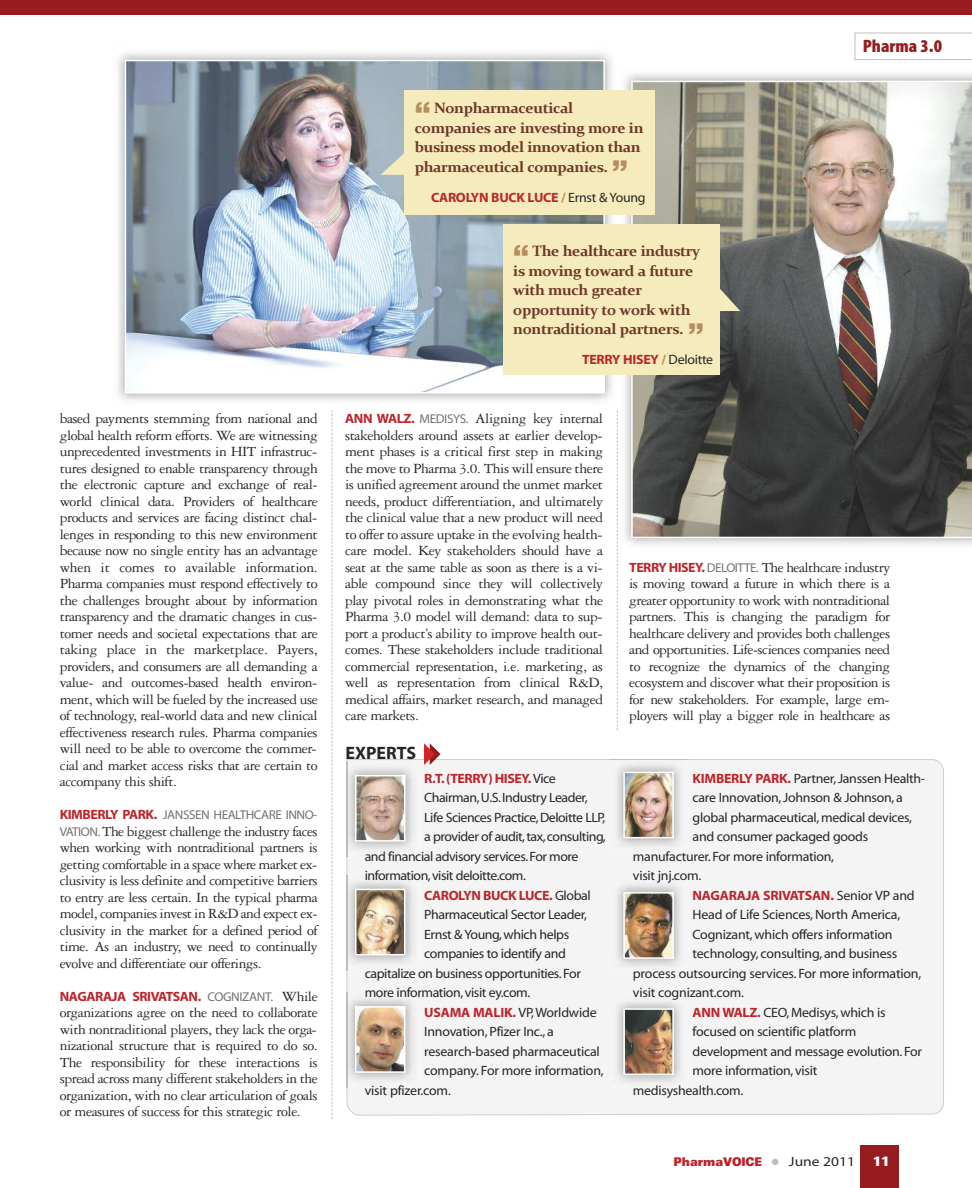
<style>
.page{position:relative;width:972px;height:1188px;background:#fff}
.page>*{position:absolute;margin:0;border:0;box-sizing:border-box;transform-origin:0 0}
.t1{font:18px "Myriad MM 830 wt 300 wd";color:#961c20;scale:1.05 1}
.t2{font:18px "Myriad MM 700 wt 600 wd";color:#272627}
.t3{font:15px/16.5px "Garamond Three";letter-spacing:-.03em;color:#272627;text-align:justify}
.t4{font:700 15px/19.5px "Constantia";letter-spacing:-.025em;color:#6e3828}
.t5{font:13.5px "Myriad MM 400 wt 600 wd";letter-spacing:-.02em;color:#272627}
.t6{font:13.5px "Myriad MM 700 wt 600 wd";letter-spacing:-.03em;color:#bb262c}
.t7{font:700 condensed 13.5px "Univers";color:#fff;scale:1.4 1}
.t8{font:12.75px "Myriad MM 400 wt 600 wd";letter-spacing:-.035em;color:#737272}
.t9{font:900 expanded 12px "Univers";letter-spacing:-.01em;color:#bb262c;scale:.75 1}
.s1{font-family:"Myriad MM 700 wt 600 wd";font-size:13.5px;color:#bb262c}
.s2{font-family:"Myriad MM 400 wt 600 wd";font-size:12.75px;color:#737272}
.s3{font-family:"Garamond Three";font-size:15px;color:#272627}
.s4{font-family:"Helvetica";font-weight:900;font-size:30px;color:#b48e60}
.s5{color:#b48e60}
.s6{font-family:"Myriad MM 400 wt 600 wd";color:#272627}
.s7{font-family:"Myriad MM 700 wt 600 wd";color:#bb262c}
.s8{color:#bebebe}
.s9{font-family:"Myriad MM 400 wt 600 wd";font-weight:400;font-stretch:normal;font-size:13.5px;color:#272627}
</style>
<div class="page">
<div style="left:860px;top:1145px;width:39px;height:43px;background:#961c20"></div>
<img style="left:128px;top:63px;width:474px;height:328px">
<div style="left:125px;top:60px;width:480px;height:334px;border:2px solid #fff"></div>
<svg style="left:855px;top:33px;width:117px;height:27px"></svg>
<svg style="left:617px;top:411px;width:1px;height:319px"></svg>
<svg style="left:332px;top:410px;width:1px;height:709px"></svg>
<div style="left:347px;top:759px;width:597px;height:357px;background:#f4f4f4"></div>
<svg style="left:424px;top:743px;width:17px;height:22px"></svg>
<div style="left:0;top:0;width:972px;height:15px;background:#961c20"></div>
<img style="left:346px;top:762px;width:74px;height:94px">
<img style="left:347px;top:762px;width:1px;height:94px">
<img style="left:358px;top:778px;width:44px;height:61px">
<div style="left:355px;top:775px;width:50px;height:67px;border:2px solid #fff"></div>
<img style="left:346px;top:876px;width:74px;height:94px">
<img style="left:347px;top:876px;width:1px;height:94px">
<img style="left:358px;top:892px;width:44px;height:60px">
<div style="left:355px;top:889px;width:50px;height:66px;border:2px solid #fff"></div>
<img style="left:346px;top:993px;width:74px;height:94px">
<img style="left:347px;top:993px;width:1px;height:94px">
<img style="left:358px;top:1009px;width:44px;height:61px">
<div style="left:355px;top:1006px;width:50px;height:67px;border:2px solid #fff"></div>
<img style="left:610px;top:759px;width:78px;height:94px">
<img style="left:626px;top:775px;width:45px;height:60px">
<div style="left:623px;top:772px;width:51px;height:66px;border:2px solid #fff"></div>
<img style="left:610px;top:879px;width:78px;height:94px">
<img style="left:626px;top:895px;width:45px;height:61px">
<div style="left:623px;top:892px;width:51px;height:67px;border:2px solid #fff"></div>
<img style="left:610px;top:995px;width:78px;height:95px">
<img style="left:626px;top:1011px;width:45px;height:61px">
<div style="left:623px;top:1008px;width:51px;height:67px;border:2px solid #fff"></div>
<svg style="left:631px;top:81px;width:341px;height:457px;background:#7a7771"></svg>
<div style="left:503px;top:225px;width:217px;height:150px;background:#f6ebbd"></div>
<svg style="left:720px;top:279px;width:20px;height:32px"></svg>
<div style="left:404px;top:90px;width:251px;height:125px;background:#f6ebbd"></div>
<svg style="left:381px;top:145px;width:23px;height:30px"></svg>
<p class="t3" style="left:60px;top:412px;width:260px">based payments stemming from national and global health reform efforts. We are witnessing unprecedented investments in HIT infrastruc&shy;tures designed to enable transparency through the electronic capture and exchange of real&shy;world clinical data. Providers of healthcare products and services are facing distinct chal&shy;lenges in responding to this new environment because now no single entity has an advantage when it comes to available information.<br>Pharma companies must respond effectively to the challenges brought about by information transparency and the dramatic changes in cus&shy;tomer needs and societal expectations that are taking place in the marketplace. Payers, providers, and consumers are all demanding a value- and outcomes-based health environ&shy;ment, which will be fueled by the increased use of technology, real-world data and new clinical effectiveness research rules. Pharma companies will need to be able to overcome the commer&shy;cial and market access risks that are certain to accompany this shift.</p>
<p class="t8" style="left:60px;top:810px;width:259px"><span class="s1">KIMBERLY PARK.</span> JANSSEN HEALTHCARE INNO-</p>
<p class="t3" style="left:60px;top:824px;width:260px"><span class="s2">VATION.</span> The biggest challenge the industry faces when working with nontraditional partners is getting comfortable in a space where market ex&shy;clusivity is less definite and competitive barriers to entry are less certain. In the typical pharma model, companies invest in R&amp;D and expect ex&shy;clusivity in the market for a defined period of time. As an industry, we need to continually evolve and differentiate our offerings.</p>
<p class="t6" style="left:60px;top:991px;width:260px">NAGARAJA SRIVATSAN. <span class="s2">COGNIZANT.</span> <span class="s3">While</span></p>
<p class="t3" style="left:60px;top:1006px;width:260px">organizations agree on the need to collaborate with nontraditional players, they lack the orga&shy;nizational structure that is required to do so.<br>The responsibility for these interactions is spread across many different stakeholders in the organization, with no clear articulation of goals or measures of success for this strategic role.</p>
<p class="t4" style="left:415px;top:98px;width:230px"><span class="s4">“</span> Nonpharmaceutical companies are investing more in business model innovation than pharmaceutical companies. <span class="s4">”</span></p>
<p class="t6" style="left:431px;top:192px;width:216px">CAROLYN BUCK LUCE <span class="s5">/</span> <span class="s6">Ernst &amp; Young</span></p>
<p class="t4" style="left:513px;top:241px;width:192px"><span class="s4">“</span> The healthcare industry is moving toward a future with much greater opportunity to work with nontraditional partners. <span class="s4">”</span></p>
<p class="t6" style="left:582px;top:355px;width:133px">TERRY HISEY <span class="s5">/</span> <span class="s6">Deloitte</span></p>
<p class="t1" style="left:863px;top:40px;width:77px">Pharma 3.0</p>
<p class="t3" style="left:345px;top:412px;width:260px"><span class="s1">ANN WALZ.</span> <span class="s2">MEDISYS.</span> Aligning key internal stakeholders around assets at earlier develop&shy;ment phases is a critical first step in making the move to Pharma 3.0. This will ensure there is unified agreement around the unmet market needs, product differentiation, and ultimately the clinical value that a new product will need to offer to assure uptake in the evolving health&shy;care model. Key stakeholders should have a seat at the same table as soon as there is a vi&shy;able compound since they will collectively play pivotal roles in demonstrating what the Pharma 3.0 model will demand: data to sup&shy;port a product’s ability to improve health out&shy;comes. These stakeholders include traditional commercial representation, i.e. marketing, as well as representation from clinical R&amp;D, medical affairs, market research, and managed care markets.</p>
<p class="t2" style="left:345px;top:746px;width:72px">EXPERTS</p>
<p class="t6" style="left:424px;top:773px;width:133px">R.T.(TERRY) HISEY. <span class="s6">Vice</span></p>
<p class="t5" style="left:424px;top:793px;width:165px">Chairman,U.S.Industry Leader,</p>
<p class="t5" style="left:424px;top:812px;width:183px">Life Sciences Practice,Deloitte LLP,</p>
<p class="t5" style="left:424px;top:832px;width:183px">a provider of audit,tax,consulting,</p>
<p class="t5" style="left:365px;top:851px;width:215px">and financial advisory services.For more</p>
<p class="t5" style="left:365px;top:871px;width:163px">information,visit deloitte.com.</p>
<p class="t6" style="left:424px;top:890px;width:168px">CAROLYN BUCK LUCE. <span class="s6">Global</span></p>
<p class="t5" style="left:424px;top:910px;width:164px">Pharmaceutical Sector Leader,</p>
<p class="t5" style="left:424px;top:929px;width:146px">Ernst &amp; Young,which helps</p>
<p class="t5" style="left:424px;top:949px;width:143px">companies to identify and</p>
<p class="t5" style="left:365px;top:968px;width:218px">capitalize on business opportunities.For</p>
<p class="t5" style="left:365px;top:988px;width:167px">more information,visit ey.com.</p>
<p class="t5" style="left:424px;top:1007px;width:174px"><span class="s7">USAMA MALIK.</span> VP,Worldwide</p>
<p class="t5" style="left:424px;top:1027px;width:131px">Innovation, Pfizer Inc., a</p>
<p class="t5" style="left:424px;top:1046px;width:177px">research-based pharmaceutical</p>
<p class="t5" style="left:424px;top:1066px;width:181px">company. For more information,</p>
<p class="t5" style="left:365px;top:1085px;width:88px">visit pfizer.com.</p>
<p class="t3" style="left:629px;top:560px;width:263px"><span class="s1">TERRY HISEY.</span> <span class="s2">DELOITTE.</span> The healthcare industry is moving toward a future in which there is a greater opportunity to work with nontraditional partners. This is changing the paradigm for healthcare delivery and provides both challenges and opportunities. Life-sciences companies need to recognize the dynamics of the changing ecosystem and discover what their proposition is for new stakeholders. For example, large em&shy;ployers will play a bigger role in healthcare as</p>
<p class="t5" style="left:693px;top:773px;width:234px"><span class="s7">KIMBERLY PARK.</span> Partner,Janssen Health-</p>
<p class="t5" style="left:693px;top:793px;width:212px">care Innovation,Johnson &amp; Johnson, a</p>
<p class="t5" style="left:693px;top:812px;width:221px">global pharmaceutical,medical devices,</p>
<p class="t5" style="left:693px;top:832px;width:177px">and consumer packaged goods</p>
<p class="t5" style="left:633px;top:851px;width:203px">manufacturer.For more information,</p>
<p class="t5" style="left:633px;top:871px;width:70px">visit jnj.com.</p>
<p class="t6" style="left:693px;top:890px;width:224px">NAGARAJA SRIVATSAN. <span class="s6">Senior VP and</span></p>
<p class="t5" style="left:693px;top:910px;width:209px">Head of Life Sciences,North America,</p>
<p class="t5" style="left:693px;top:929px;width:201px">Cognizant,which offers information</p>
<p class="t5" style="left:693px;top:949px;width:206px">technology, consulting, and business</p>
<p class="t5" style="left:633px;top:968px;width:290px">process outsourcing services. For more information,</p>
<p class="t5" style="left:633px;top:988px;width:113px">visit cognizant.com.</p>
<p class="t5" style="left:693px;top:1007px;width:195px"><span class="s7">ANN WALZ.</span> CEO,Medisys,which is</p>
<p class="t5" style="left:693px;top:1027px;width:165px">focused on scientific platform</p>
<p class="t5" style="left:693px;top:1046px;width:231px">development and message evolution.For</p>
<p class="t5" style="left:693px;top:1066px;width:126px">more information, visit</p>
<p class="t5" style="left:633px;top:1085px;width:112px">medisyshealth.com.</p>
<p class="t9" style="left:674px;top:1157px;width:244px">PharmaVOICE <span class="s8">●</span> <span class="s9">June 2011</span></p>
<p class="t7" style="left:873px;top:1156px;width:13px">11</p>
</div>
